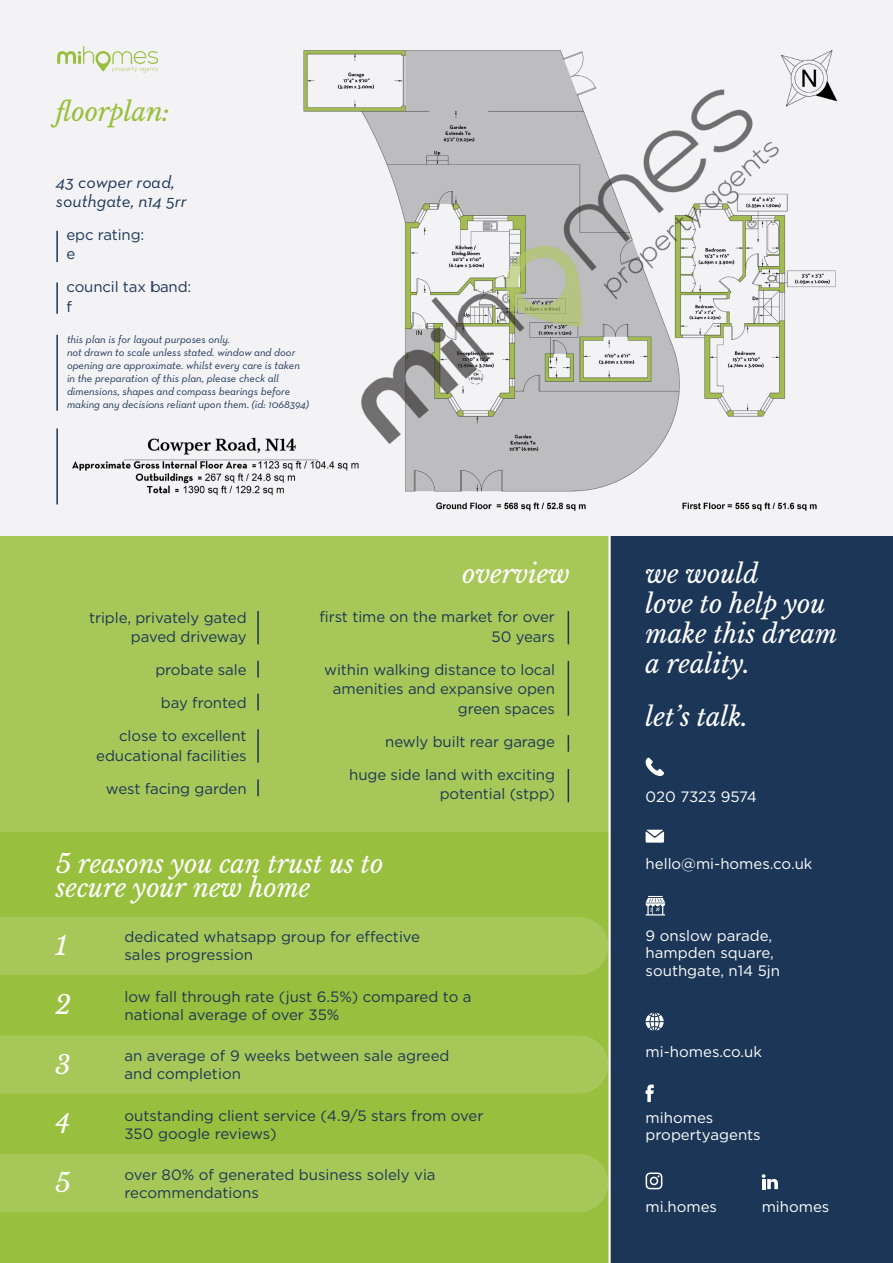
<style>
.page{position:relative;width:893px;height:1263px;background:#fff}
.page>*{position:absolute;margin:0;border:0;box-sizing:border-box;transform-origin:0 0}
.t1{font:italic 25.5px/29.8px "Libre Baskerville";letter-spacing:-.005em;color:#fff}
.t2{font:italic 25.5px "Libre Baskerville";letter-spacing:-.005em;color:#98bf3d}
.t3{font:italic 18px/18.6px "Neutra Text";color:#1b3656}
.t4{font:15px/19.5px "Homepage Baukasten";letter-spacing:-.005em;color:#1b3656}
.t5{font:15px/17.4px "Homepage Baukasten";color:#fff}
.t6{font:italic 11.1px/13px "Neutra Text";color:#1b3656}
</style>
<div class="page">
<div style="left:0;top:475px;width:609px;height:788px;background:#98bf3d"></div>
<div style="left:610px;top:479px;width:283px;height:784px;background:#1b3656"></div>
<div style="left:0;top:536px;width:610px;height:296px;background:#a7c859"></div>
<div style="left:0;top:0;width:893px;height:536px;background:#f3f2f5"></div>
<svg style="left:646px;top:1084px;width:8px;height:18px"></svg>
<svg style="left:646px;top:1172px;width:16px;height:17px"></svg>
<svg style="left:762px;top:1174px;width:16px;height:15px"></svg>
<svg style="left:646px;top:830px;width:18px;height:13px"></svg>
<svg style="left:645px;top:757px;width:19px;height:19px"></svg>
<svg style="left:646px;top:1013px;width:18px;height:17px"></svg>
<svg style="left:646px;top:896px;width:19px;height:19px"></svg>
<hr style="left:608px;top:536px;width:3px;height:727px;background:#fff">
<div style="left:0;top:917px;width:608px;height:58px;background:#a7c859"></div>
<div style="left:0;top:1035px;width:608px;height:58px;background:#a7c859"></div>
<div style="left:0;top:1154px;width:608px;height:58px;background:#a7c859"></div>
<svg style="left:568px;top:735px;width:1px;height:17px"></svg>
<svg style="left:257px;top:694px;width:2px;height:16px"></svg>
<svg style="left:257px;top:779px;width:2px;height:17px"></svg>
<svg style="left:257px;top:661px;width:2px;height:16px"></svg>
<hr style="left:257px;top:611px;width:2px;height:33px;background:#1b3656">
<hr style="left:257px;top:729px;width:2px;height:34px;background:#1b3656">
<hr style="left:568px;top:611px;width:1px;height:33px;background:#1b3656">
<hr style="left:568px;top:769px;width:1px;height:33px;background:#1b3656">
<hr style="left:568px;top:661px;width:1px;height:55px;background:#1b3656">
<svg style="left:57px;top:46px;width:101px;height:27px"></svg>
<hr style="left:56px;top:231px;width:2px;height:31px;background:#1b3656">
<hr style="left:56px;top:282px;width:2px;height:32px;background:#1b3656">
<hr style="left:56px;top:335px;width:2px;height:76px;background:#1b3656">
<hr style="left:56px;top:428px;width:2px;height:76px;background:#1b3656">
<img style="left:57px;top:433px;width:219px;height:66px">
<img style="left:276px;top:50px;width:562px;height:461px">
<h1 class="t2" style="left:56px;top:96px;width:116px">floorplan:</h1>
<p class="t3" style="left:56px;top:172px;width:132px">43 cowper road, southgate, n14 5rr</p>
<p class="t4" style="left:66px;top:225px;width:79px">epc rating: e</p>
<p class="t4" style="left:66px;top:277px;width:126px">council tax band: f</p>
<p class="t6" style="left:67px;top:332px;width:243px">this plan is for layout purposes only.<br>not drawn to scale unless stated. window and door opening are approximate. whilst every care is taken in the preparation of this plan, please check all dimensions, shapes and compass bearings before making any decisions reliant upon them. (id: 1068394)</p>
<p class="t4" style="left:89px;top:607px;width:159px;text-align:right">triple, privately gated paved driveway</p>
<p class="t4" style="left:155px;top:660px;width:93px">probate sale</p>
<p class="t4" style="left:161px;top:693px;width:87px">bay fronted</p>
<p class="t4" style="left:96px;top:726px;width:152px;text-align:right">close to excellent educational facilities</p>
<p class="t4" style="left:106px;top:778px;width:142px">west facing garden</p>
<h1 class="t1" style="left:462px;top:559px;width:109px">overview</h1>
<p class="t4" style="left:319px;top:607px;width:237px;text-align:right">first time on the market for over<br>50 years</p>
<p class="t4" style="left:324px;top:659px;width:232px;text-align:right">within walking distance to local amenities and expansive open green spaces</p>
<p class="t4" style="left:385px;top:731px;width:171px">newly built rear garage</p>
<p class="t4" style="left:349px;top:764px;width:207px;text-align:right">huge side land with exciting potential (stpp)</p>
<h1 class="t1" style="left:56px;top:852px;width:329px;line-height:24px">5 reasons you can trust us to secure your new home</h1>
<p class="t4" style="left:125px;top:928px;width:297px;line-height:18px">dedicated whatsapp group for effective sales progression</p>
<p class="t4" style="left:125px;top:988px;width:349px;line-height:18px">low fall through rate (just 6.5%) compared to a national average of over 35%</p>
<p class="t4" style="left:125px;top:1046px;width:327px;line-height:18px">an average of 9 weeks between sale agreed and completion</p>
<p class="t4" style="left:125px;top:1106px;width:360px;line-height:18px">outstanding client service (4.9/5 stars from over<br>350 google reviews)</p>
<p class="t4" style="left:125px;top:1166px;width:313px;line-height:18px">over 80% of generated business solely via recommendations</p>
<h1 class="t1" style="left:55px;top:931px;width:14px">1</h1>
<h1 class="t1" style="left:55px;top:990px;width:17px">2</h1>
<h1 class="t1" style="left:55px;top:1050px;width:17px">3</h1>
<h1 class="t1" style="left:55px;top:1109px;width:16px">4</h1>
<h1 class="t1" style="left:55px;top:1168px;width:17px">5</h1>
<h1 class="t1" style="left:646px;top:559px;width:193px">we would<br>love to help you make this dream a reality.</h1>
<h1 class="t1" style="left:646px;top:702px;width:104px">let’s talk.</h1>
<p class="t5" style="left:646px;top:788px;width:113px">020 7323 9574</p>
<p class="t5" style="left:646px;top:854px;width:168px">hello@mi-homes.co.uk</p>
<p class="t5" style="left:646px;top:927px;width:136px">9 onslow parade, hampden square, southgate, n14 5jn</p>
<p class="t5" style="left:646px;top:1043px;width:118px">mi-homes.co.uk</p>
<p class="t5" style="left:646px;top:1108px;width:117px">mihomes propertyagents</p>
<p class="t5" style="left:646px;top:1197px;width:73px">mi.homes</p>
<p class="t5" style="left:762px;top:1197px;width:69px">mihomes</p>
</div>
